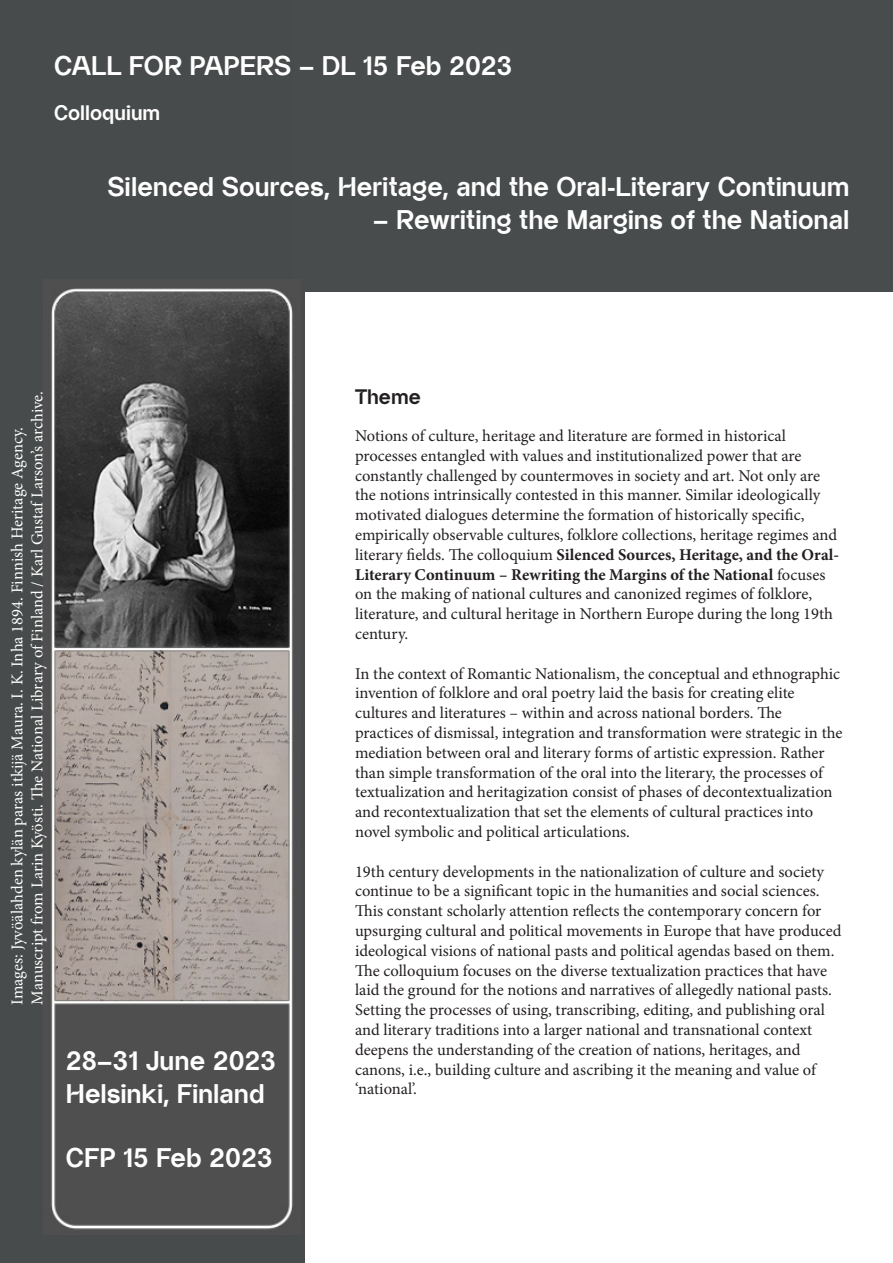
<style>
.page{position:relative;width:893px;height:1263px;background:#fff}
.page>*{position:absolute;margin:0;border:0;box-sizing:border-box;transform-origin:0 0}
.Leipäteksti{font:700 27px "Almarena Display";color:#fff}
.Leipäteksti-2{font:700 21px "Almarena Display";color:#fff}
.väliotsikko{font:700 21px "Almarena Display";color:#231f20}
.Leipäteksti-3{font:16.5px/19.8px "Minion Pro";color:#231f20}
.Leipäteksti-4{font:16.5px "Minion Pro";letter-spacing:-.005em;color:#fff}
.s1{font-weight:700}
</style>
<div class="page">
<div style="left:0;top:0;width:304px;height:1263px;background:#484b4b"></div>
<div style="left:293px;top:0;width:600px;height:291px;background:#484c4c"></div>
<img style="left:50px;top:288px;width:244px;height:942px">
<p class="Leipäteksti" style="left:54px;top:49px;width:460px">CALL FOR PAPERS – DL 15 Feb 2023</p>
<p class="Leipäteksti-2" style="left:54px;top:100px;width:108px">Colloquium</p>
<p class="Leipäteksti" style="left:107px;top:170px;width:743px">Silenced Sources, Heritage, and the Oral-Literary Continuum</p>
<p class="Leipäteksti" style="left:373px;top:203px;width:478px">– Rewriting the Margins of the National</p>
<p class="Leipäteksti-4" style="left:26px;top:1005px;width:615px;rotate:-90deg">Manuscript from Larin Kyösti. The National Library of Finland / Karl Gustaf Larson’s archive.</p>
<p class="Leipäteksti-4" style="left:6px;top:1005px;width:579px;rotate:-90deg">Images: Jyvöälahden kylän paras itkijä Maura. I. K. Inha 1894. Finnish Heritage Agency.</p>
<p class="Leipäteksti" style="left:66px;top:1044px;width:212px">28–31 June 2023</p>
<p class="Leipäteksti" style="left:66px;top:1077px;width:200px">Helsinki, Finland</p>
<p class="Leipäteksti" style="left:66px;top:1141px;width:208px">CFP 15 Feb 2023</p>
<p class="väliotsikko" style="left:355px;top:384px;width:67px">Theme</p>
<p class="Leipäteksti-3" style="left:355px;top:426px;width:485px">Notions of culture, heritage and literature are formed in historical processes entangled with values and institutionalized power that are constantly challenged by countermoves in society and art. Not only are the notions intrinsically contested in this manner. Similar ideologically motivated dialogues determine the formation of historically specific, empirically observable cultures, folklore collections, heritage regimes and literary fields. The colloquium <span class="s1">Silenced Sources, Heritage, and the Oral-Literary Continuum – Rewriting the Margins of the National</span> focuses on the making of national cultures and canonized regimes of folklore, literature, and cultural heritage in Northern Europe during the long 19th century.</p>
<p class="Leipäteksti-3" style="left:355px;top:663px;width:489px">In the context of Romantic Nationalism, the conceptual and ethnographic invention of folklore and oral poetry laid the basis for creating elite cultures and literatures – within and across national borders. The practices of dismissal, integration and transformation were strategic in the mediation between oral and literary forms of artistic expression. Rather than simple transformation of the oral into the literary, the processes of textualization and heritagization consist of phases of decontextualization and recontextualization that set the elements of cultural practices into novel symbolic and political articulations.</p>
<p class="Leipäteksti-3" style="left:355px;top:861px;width:488px">19th century developments in the nationalization of culture and society continue to be a significant topic in the humanities and social sciences.<br>This constant scholarly attention reflects the contemporary concern for upsurging cultural and political movements in Europe that have produced ideological visions of national pasts and political agendas based on them.<br>The colloquium focuses on the diverse textualization practices that have laid the ground for the notions and narratives of allegedly national pasts.<br>Setting the processes of using, transcribing, editing, and publishing oral and literary traditions into a larger national and transnational context deepens the understanding of the creation of nations, heritages, and canons, i.e., building culture and ascribing it the meaning and value of ‘national’.</p>
</div>
